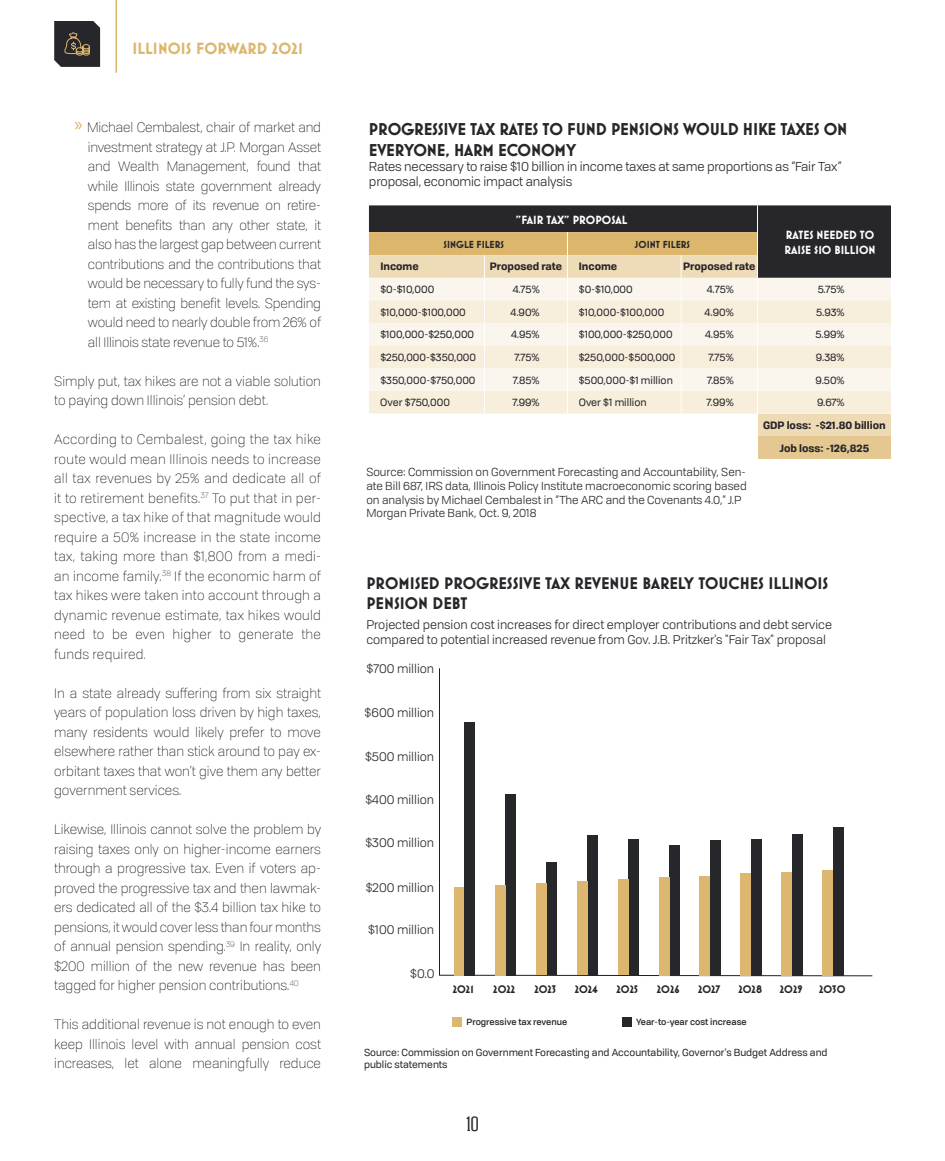
<style>
.page{position:relative;width:945px;height:1161px;background:#fff}
.page>*{position:absolute;margin:0;border:0;box-sizing:border-box;transform-origin:0 0}
.t1{font:100 19.5px "Geared Slab";color:#27262a}
.t2{font:700 17.4px/21px "Mostra Nuova";letter-spacing:-.01em;color:#27262a}
.t3{font:700 17.1px/20.4px "Mostra Nuova";color:#26272a}
.t4{font:700 16.5px "Mostra Nuova";letter-spacing:.01em;color:#dcb66c}
.Body{font:300 13.5px/19.5px "Tofino Personal";color:#000;text-align:justify}
.t5{font:12.75px/15.3px "Tofino Personal";letter-spacing:-.01em;color:#27262a}
.t6{font:12.3px/14.9px "Tofino Personal";color:#26272a}
.t7{font:700 12.15px/14.5px "Mostra Nuova";color:#fff}
.t8{font:11.4px/13.6px "Tofino Personal";color:#27262a}
.t9{font:700 11.1px "Mostra Nuova";color:#26272a}
.t10{font:10.35px "Tofino Personal";color:#27262a}
.t11{font:700 10.35px "Tofino Personal";color:#27262a}
.t12{font:700 10.35px "Mostra Nuova";color:#27262a}
.t13{font:10.05px/12px "Tofino Personal";color:#26272a}
.t14{font:500 8.85px "Tofino Personal";color:#26272a}
.s1{font-family:"Myriad Pro";font-weight:400;font-size:19.5px;color:#dcb66c}
</style>
<div class="page">
<hr style="left:116px;top:0;width:1px;height:73px;background:#dcb66c">
<svg style="left:54px;top:21px;width:46px;height:46px;background:#3b3735"></svg>
<svg style="left:439px;top:668px;width:434px;height:308px"></svg>
<div style="left:454px;top:887px;width:11px;height:88px;background:#ddb66f"></div>
<div style="left:465px;top:722px;width:10px;height:253px;background:#26272a"></div>
<div style="left:506px;top:794px;width:10px;height:181px;background:#26272a"></div>
<div style="left:547px;top:862px;width:10px;height:113px;background:#26272a"></div>
<div style="left:588px;top:835px;width:10px;height:140px;background:#26272a"></div>
<div style="left:628px;top:839px;width:11px;height:136px;background:#26272a"></div>
<div style="left:669px;top:845px;width:11px;height:130px;background:#26272a"></div>
<div style="left:710px;top:840px;width:11px;height:135px;background:#26272a"></div>
<div style="left:751px;top:839px;width:11px;height:136px;background:#26272a"></div>
<div style="left:792px;top:834px;width:10px;height:141px;background:#26272a"></div>
<div style="left:833px;top:828px;width:10px;height:148px;background:#26272a"></div>
<div style="left:495px;top:885px;width:11px;height:90px;background:#ddb66f"></div>
<div style="left:536px;top:884px;width:11px;height:91px;background:#ddb66f"></div>
<div style="left:577px;top:881px;width:11px;height:94px;background:#ddb66f"></div>
<div style="left:618px;top:880px;width:11px;height:95px;background:#ddb66f"></div>
<div style="left:659px;top:877px;width:10px;height:98px;background:#ddb66f"></div>
<div style="left:700px;top:876px;width:10px;height:99px;background:#ddb66f"></div>
<div style="left:741px;top:873px;width:10px;height:102px;background:#ddb66f"></div>
<div style="left:781px;top:872px;width:11px;height:103px;background:#ddb66f"></div>
<div style="left:822px;top:870px;width:11px;height:106px;background:#ddb66f"></div>
<div style="left:452px;top:1017px;width:9px;height:10px;background:#ddb66f"></div>
<div style="left:622px;top:1017px;width:10px;height:10px;background:#26272a"></div>
<svg style="left:369px;top:205px;width:522px;height:254px;background:#d6cebe"></svg>
<p class="t4" style="left:132px;top:39px;width:172px">ILLINOIS FORWARD 2021</p>
<p class="Body" style="left:88px;top:117px;width:235px;text-indent:-14px"><span class="s1">»</span> Michael Cembalest, chair of market and investment strategy at J.P. Morgan Asset and Wealth Management, found that while Illinois state government already spends more of its revenue on retire&shy;ment benefits than any other state, it also has the largest gap between current contributions and the contributions that would be necessary to fully fund the sys&shy;tem at existing benefit levels. Spending would need to nearly double from 26% of all Illinois state revenue to 51%.<sup>36</sup></p>
<p class="Body" style="left:54px;top:370px;width:268px">Simply put, tax hikes are not a viable solution to paying down Illinois’ pension debt.</p>
<p class="Body" style="left:54px;top:429px;width:268px">According to Cembalest, going the tax hike route would mean Illinois needs to increase all tax revenues by 25% and dedicate all of it to retirement benefits.<sup>37</sup> To put that in per&shy;spective, a tax hike of that magnitude would require a 50% increase in the state income tax, taking more than $1,800 from a medi&shy;an income family.<sup>38</sup> If the economic harm of tax hikes were taken into account through a dynamic revenue estimate, tax hikes would need to be even higher to generate the funds required.</p>
<p class="Body" style="left:54px;top:682px;width:268px">In a state already suffering from six straight years of population loss driven by high taxes, many residents would likely prefer to move elsewhere rather than stick around to pay ex&shy;orbitant taxes that won’t give them any better government services.</p>
<p class="Body" style="left:54px;top:819px;width:268px">Likewise, Illinois cannot solve the problem by raising taxes only on higher-income earners through a progressive tax. Even if voters ap&shy;proved the progressive tax and then lawmak&shy;ers dedicated all of the $3.4 billion tax hike to pensions, it would cover less than four months of annual pension spending.<sup>39</sup> In reality, only $200 million of the new revenue has been tagged for higher pension contributions.<sup>40</sup></p>
<p class="Body" style="left:54px;top:1014px;width:268px">This additional revenue is not enough to even keep Illinois level with annual pension cost increases, let alone meaningfully reduce</p>
<p class="t2" style="left:369px;top:118px;width:480px">PROGRESSIVE TAX RATES TO FUND PENSIONS WOULD HIKE TAXES ON<br>EVERYONE, HARM ECONOMY</p>
<p class="t5" style="left:369px;top:158px;width:474px">Rates necessary to raise $10 billion in income taxes at same proportions as “Fair Tax” proposal, economic impact analysis</p>
<p class="t7" style="left:516px;top:212px;width:113px">"FAIR TAX" PROPOSAL</p>
<p class="t12" style="left:444px;top:238px;width:62px">SINGLE FILERS</p>
<p class="t12" style="left:635px;top:238px;width:57px">JOINT FILERS</p>
<p class="t7" style="left:785px;top:228px;width:92px">RATES NEEDED TO<br>RAISE $10 BILLION</p>
<p class="t11" style="left:380px;top:258px;width:40px">Income</p>
<p class="t11" style="left:490px;top:258px;width:74px">Proposed rate</p>
<p class="t11" style="left:579px;top:258px;width:40px">Income</p>
<p class="t11" style="left:683px;top:258px;width:74px">Proposed rate</p>
<p class="t10" style="left:380px;top:282px;width:55px">$0-$10,000</p>
<p class="t10" style="left:513px;top:282px;width:29px">4.75%</p>
<p class="t10" style="left:579px;top:282px;width:55px">$0-$10,000</p>
<p class="t10" style="left:707px;top:282px;width:29px">4.75%</p>
<p class="t10" style="left:818px;top:282px;width:29px">5.75%</p>
<p class="t10" style="left:380px;top:304px;width:87px">$10,000-$100,000</p>
<p class="t10" style="left:511px;top:304px;width:31px">4.90%</p>
<p class="t10" style="left:579px;top:304px;width:87px">$10,000-$100,000</p>
<p class="t10" style="left:705px;top:304px;width:31px">4.90%</p>
<p class="t10" style="left:816px;top:304px;width:30px">5.93%</p>
<p class="t10" style="left:380px;top:327px;width:95px">$100,000-$250,000</p>
<p class="t10" style="left:511px;top:327px;width:30px">4.95%</p>
<p class="t10" style="left:579px;top:327px;width:95px">$100,000-$250,000</p>
<p class="t10" style="left:705px;top:327px;width:30px">4.95%</p>
<p class="t10" style="left:816px;top:327px;width:31px">5.99%</p>
<p class="t10" style="left:380px;top:350px;width:97px">$250,000-$350,000</p>
<p class="t10" style="left:514px;top:350px;width:27px">7.75%</p>
<p class="t10" style="left:579px;top:350px;width:98px">$250,000-$500,000</p>
<p class="t10" style="left:709px;top:350px;width:27px">7.75%</p>
<p class="t10" style="left:816px;top:350px;width:30px">9.38%</p>
<p class="t10" style="left:380px;top:372px;width:97px">$350,000-$750,000</p>
<p class="t10" style="left:513px;top:372px;width:28px">7.85%</p>
<p class="t10" style="left:579px;top:372px;width:96px">$500,000-$1 million</p>
<p class="t10" style="left:707px;top:372px;width:28px">7.85%</p>
<p class="t10" style="left:816px;top:372px;width:31px">9.50%</p>
<p class="t10" style="left:380px;top:395px;width:71px">Over $750,000</p>
<p class="t10" style="left:512px;top:395px;width:29px">7.99%</p>
<p class="t10" style="left:579px;top:395px;width:69px">Over $1 million</p>
<p class="t10" style="left:707px;top:395px;width:29px">7.99%</p>
<p class="t10" style="left:817px;top:395px;width:29px">9.67%</p>
<p class="t11" style="left:763px;top:417px;width:124px">GDP loss: -$21.80 billion</p>
<p class="t11" style="left:780px;top:439px;width:91px">Job loss: -126,825</p>
<p class="t8" style="left:366px;top:465px;width:382px">Source: Commission on Government Forecasting and Accountability, Sen&shy;ate Bill 687, IRS data, Illinois Policy Institute macroeconomic scoring based on analysis by Michael Cembalest in “The ARC and the Covenants 4.0,” J.P Morgan Private Bank, Oct. 9, 2018</p>
<p class="t3" style="left:366px;top:573px;width:464px">PROMISED PROGRESSIVE TAX REVENUE BARELY TOUCHES ILLINOIS<br>PENSION DEBT</p>
<p class="t6" style="left:366px;top:616px;width:467px">Projected pension cost increases for direct employer contributions and debt service compared to potential increased revenue from Gov. J.B. Pritzker's "Fair Tax" proposal</p>
<p class="t6" style="left:367px;top:660px;width:69px">$700 million</p>
<p class="t6" style="left:365px;top:705px;width:71px">$600 million</p>
<p class="t6" style="left:365px;top:748px;width:71px">$500 million</p>
<p class="t6" style="left:365px;top:792px;width:70px">$400 million</p>
<p class="t6" style="left:365px;top:835px;width:70px">$300 million</p>
<p class="t6" style="left:366px;top:879px;width:70px">$200 million</p>
<p class="t6" style="left:368px;top:922px;width:67px">$100 million</p>
<p class="t6" style="left:410px;top:965px;width:26px">$0.0</p>
<p class="t9" style="left:453px;top:982px;width:22px">2021</p>
<p class="t9" style="left:493px;top:982px;width:23px">2022</p>
<p class="t9" style="left:534px;top:982px;width:23px">2023</p>
<p class="t9" style="left:575px;top:982px;width:25px">2024</p>
<p class="t9" style="left:617px;top:982px;width:23px">2025</p>
<p class="t9" style="left:657px;top:982px;width:24px">2026</p>
<p class="t9" style="left:698px;top:982px;width:24px">2027</p>
<p class="t9" style="left:739px;top:982px;width:25px">2028</p>
<p class="t9" style="left:780px;top:982px;width:24px">2029</p>
<p class="t9" style="left:819px;top:982px;width:28px">2030</p>
<p class="t14" style="left:467px;top:1015px;width:102px">Progressive tax revenue</p>
<p class="t14" style="left:636px;top:1015px;width:112px">Year-to-year cost increase</p>
<p class="t13" style="left:364px;top:1045px;width:465px">Source: Commission on Government Forecasting and Accountability, Governor's Budget Address and public statements</p>
<h1 class="t1" style="left:466px;top:1113px;width:14px">10</h1>
</div>
